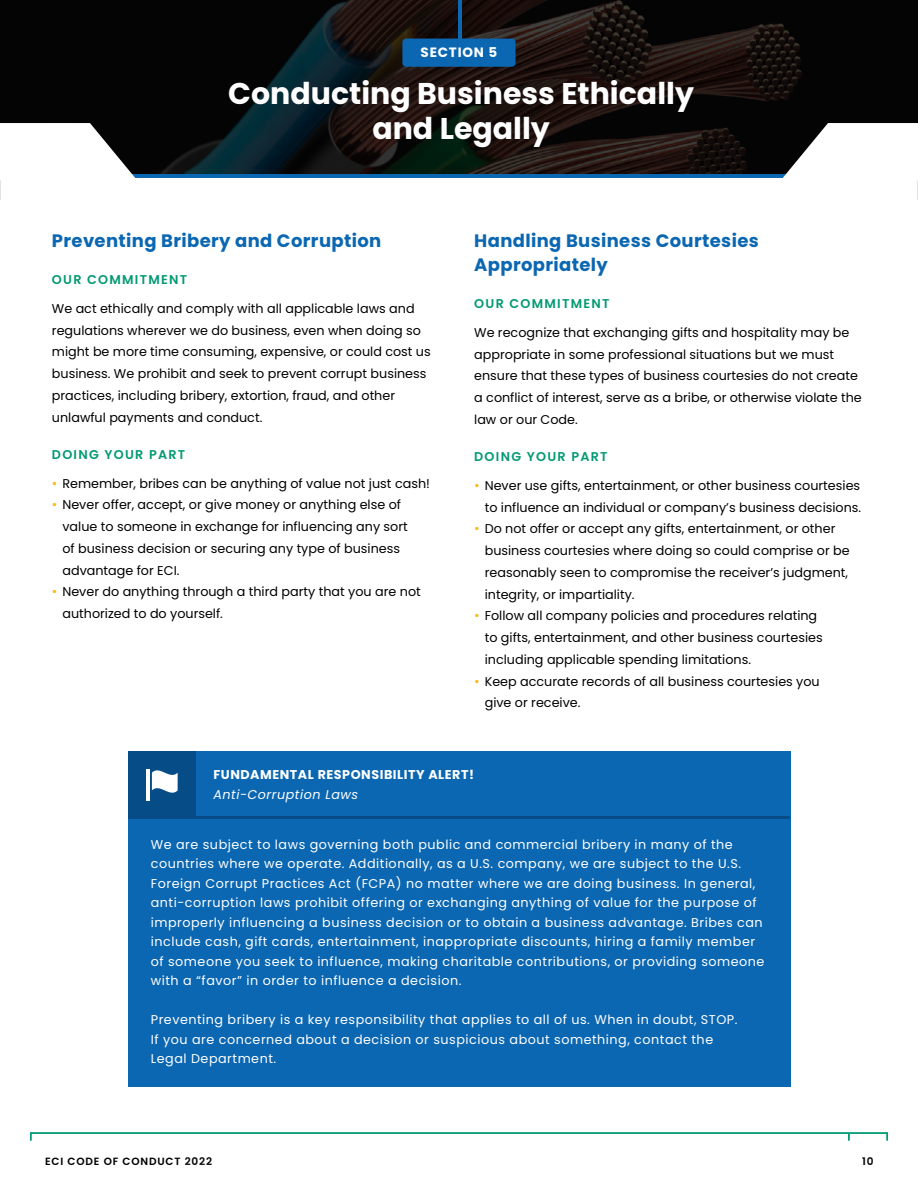
<style>
.page{position:relative;width:918px;height:1188px;background:#fff}
.page>*{position:absolute;margin:0;border:0;box-sizing:border-box;transform-origin:0 0}
.t1{font:700 30px/34.5px "Poppins";color:#fff;text-align:center}
.t2{font:700 18px/24px "Poppins";letter-spacing:.02em;color:#0b67b2}
.t3{font:700 13.5px "Poppins";letter-spacing:.06em;color:#fff}
.t4{font:12.75px/21.8px "Poppins";color:#000}
.t5{font:12.75px/19.5px "Poppins";letter-spacing:.04em;color:#fff}
.t6{font:600 12.75px "Poppins";letter-spacing:.1em;color:#039974}
.t7{font:700 12.75px "Poppins";letter-spacing:.04em;color:#fff}
.t8{font:italic 12.75px "Poppins";letter-spacing:.04em;color:#fff}
.t9{font:600 10.5px "Poppins";letter-spacing:.08em;color:#000}
.s1{font-size:13.5px;color:#fdb916}
</style>
<div class="page">
<svg style="left:30px;top:1132px;width:858px;height:9px"></svg>
<hr style="left:917px;top:10px;width:1px;height:190px;background:#636466">
<hr style="left:0;top:10px;width:1px;height:190px;background:#636466">
<svg style="left:0;top:0;width:918px;height:174px;background:#0e0d0c"></svg>
<div style="left:402px;top:39px;width:114px;height:28px;background:#0b67b2;border-radius:4px"></div>
<hr style="left:458px;top:0;width:3px;height:39px;background:#0b67b2">
<hr style="left:130px;top:174px;width:658px;height:3px;background:#0b67b2">
<svg style="left:0;top:123px;width:137px;height:57px"></svg>
<svg style="left:781px;top:123px;width:137px;height:57px"></svg>
<div style="left:128px;top:751px;width:662px;height:335px;background:#0b67b2"></div>
<div style="left:128px;top:751px;width:67px;height:67px;background:#064c87"></div>
<hr style="left:146px;top:769px;width:4px;height:31px;background:#fff">
<svg style="left:152px;top:770px;width:26px;height:23px"></svg>
<hr style="left:195px;top:816px;width:595px;height:2px;background:#064c87">
<p class="t3" style="left:421px;top:46px;width:78px">SECTION 5</p>
<h1 class="t1" style="left:228px;top:79px;width:467px">Conducting Business Ethically and Legally</h1>
<h2 class="t2" style="left:52px;top:230px;width:331px">Preventing Bribery and Corruption</h2>
<p class="t6" style="left:52px;top:274px;width:137px">OUR COMMITMENT</p>
<p class="t4" style="left:52px;top:298px;width:380px">We act ethically and comply with all applicable laws and regulations wherever we do business, even when doing so might be more time consuming, expensive, or could cost us business. We prohibit and seek to prevent corrupt business practices, including bribery, extortion, fraud, and other unlawful payments and conduct.</p>
<p class="t6" style="left:52px;top:449px;width:135px">DOING YOUR PART</p>
<p class="t4" style="left:52px;top:472px;width:380px"><span class="s1">•</span> Remember, bribes can be anything of value not just cash!</p>
<p class="t4" style="left:62px;top:494px;width:347px;text-indent:-10px"><span class="s1">•</span> Never offer, accept, or give money or anything else of value to someone in exchange for influencing any sort of business decision or securing any type of business advantage for ECI.</p>
<p class="t4" style="left:62px;top:581px;width:360px;text-indent:-10px"><span class="s1">•</span> Never do anything through a third party that you are not authorized to do yourself.</p>
<h2 class="t2" style="left:474px;top:230px;width:286px">Handling Business Courtesies<br>Appropriately</h2>
<p class="t6" style="left:474px;top:298px;width:137px">OUR COMMITMENT</p>
<p class="t4" style="left:474px;top:322px;width:389px">We recognize that exchanging gifts and hospitality may be appropriate in some professional situations but we must ensure that these types of business courtesies do not create a conflict of interest, serve as a bribe, or otherwise violate the law or our Code.</p>
<p class="t6" style="left:474px;top:451px;width:135px">DOING YOUR PART</p>
<p class="t4" style="left:474px;top:475px;width:389px;text-align:right"><span class="s1">•</span> Never use gifts, entertainment, or other business courtesies to influence an individual or company’s business decisions.</p>
<p class="t4" style="left:485px;top:518px;width:366px;text-indent:-10px"><span class="s1">•</span> Do not offer or accept any gifts, entertainment, or other business courtesies where doing so could comprise or be reasonably seen to compromise the receiver’s judgment, integrity, or impartiality.</p>
<p class="t4" style="left:485px;top:605px;width:339px;text-indent:-10px"><span class="s1">•</span> Follow all company policies and procedures relating to gifts, entertainment, and other business courtesies including applicable spending limitations.</p>
<p class="t4" style="left:485px;top:670px;width:337px;text-indent:-10px"><span class="s1">•</span> Keep accurate records of all business courtesies you give or receive.</p>
<p class="t7" style="left:213px;top:769px;width:262px">FUNDAMENTAL RESPONSIBILITY ALERT!</p>
<p class="t8" style="left:213px;top:789px;width:146px">Anti-Corruption Laws</p>
<p class="t5" style="left:151px;top:835px;width:615px">We are subject to laws governing both public and commercial bribery in many of the countries where we operate. Additionally, as a U.S. company, we are subject to the U.S.<br>Foreign Corrupt Practices Act (FCPA) no matter where we are doing business. In general, anti-corruption laws prohibit offering or exchanging anything of value for the purpose of improperly influencing a business decision or to obtain a business advantage. Bribes can include cash, gift cards, entertainment, inappropriate discounts, hiring a family member of someone you seek to influence, making charitable contributions, or providing someone with a “favor” in order to influence a decision.</p>
<p class="t5" style="left:151px;top:1010px;width:588px">Preventing bribery is a key responsibility that applies to all of us. When in doubt, STOP.<br>If you are concerned about a decision or suspicious about something, contact the<br>Legal Department.</p>
<p class="t9" style="left:45px;top:1157px;width:168px">ECI CODE OF CONDUCT 2022</p>
<p class="t9" style="left:862px;top:1157px;width:13px">10</p>
</div>
